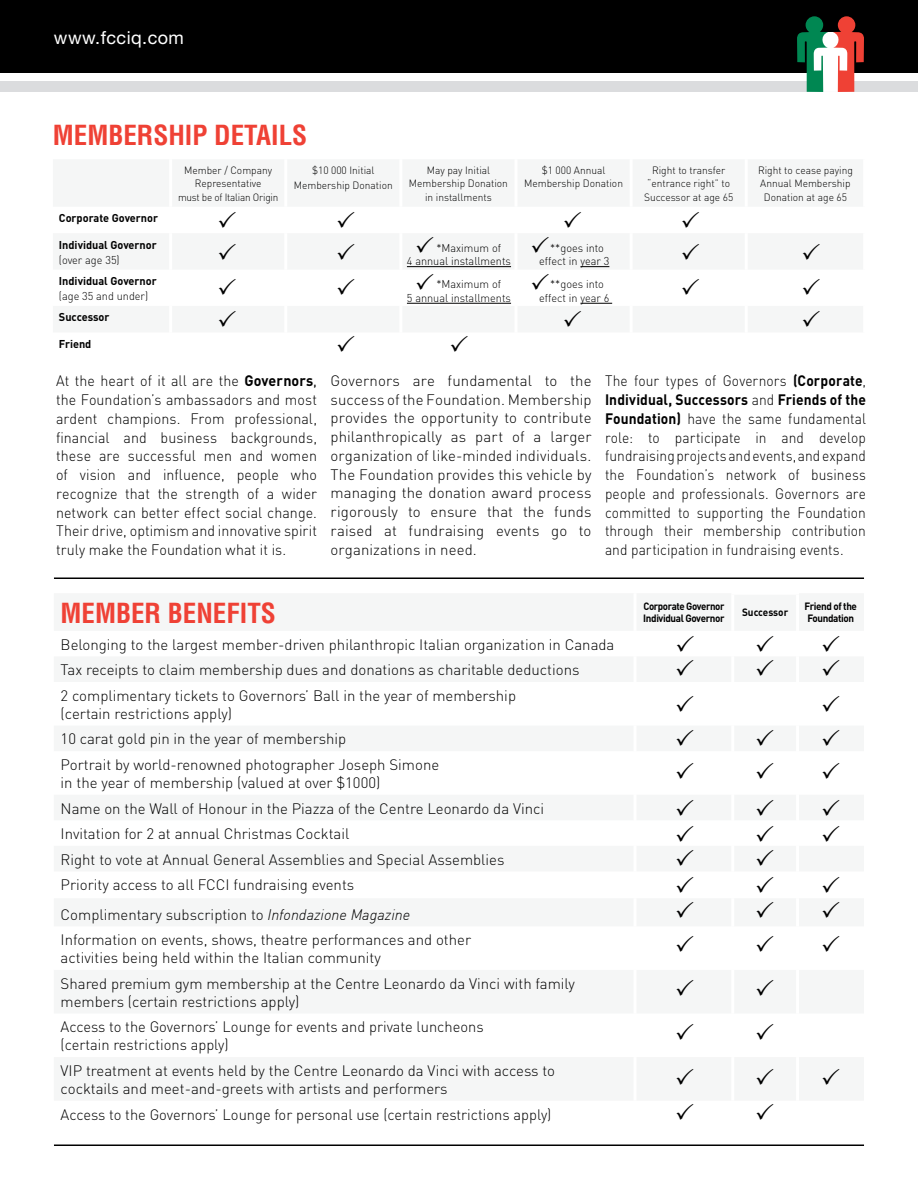
<style>
.page{position:relative;width:918px;height:1188px;background:#fff}
.page>*{position:absolute;margin:0;border:0;box-sizing:border-box;transform-origin:0 0}
.t1{font:700 condensed 27px "Helvetica";color:#ef4135}
.t2{font:18px "Helvetica Neue";letter-spacing:.025em;color:#fff}
.t3{font:300 15px/25.7px "DIN";color:#000}
.t4{font:300 15px/18.8px "DIN";color:#000;text-align:justify;scale:.92 1}
.t5{font:300 15px/18.8px "DIN";color:#000;text-align:justify;scale:.95 1}
.t6{font:300 11.25px/13.5px "DIN";color:#000}
.t7{font:700 11.25px "DIN";color:#000}
.t8{font:300 10.5px/13.5px "DIN";color:#000;text-align:center}
.t9{font:700 10.5px/12px "DIN";letter-spacing:-.04em;color:#000;scale:.92 1}
.t10{font:700 10.5px/12px "DIN";letter-spacing:-.04em;color:#000;scale:.94 1}
.t11{font:700 10.5px "DIN";color:#000;scale:.95 1}
.s1{font-weight:700}
.s2{font-weight:400}
.s3{font-style:italic}
</style>
<div class="page">
<div style="left:0;top:82px;width:918px;height:10px;background:#dbdcde"></div>
<div style="left:0;top:0;width:918px;height:73px;background:#000"></div>
<svg style="left:797px;top:16px;width:67px;height:76px"></svg>
<hr style="left:54px;top:1144px;width:810px;height:2px;background:#000">
<hr style="left:54px;top:578px;width:810px;height:1px;background:#000">
<hr style="left:407px;top:266px;width:104px;height:1px;background:#000">
<hr style="left:407px;top:303px;width:104px;height:1px;background:#000">
<svg style="left:580px;top:266px;width:29px;height:1px"></svg>
<hr style="left:580px;top:303px;width:32px;height:1px;background:#000">
<p class="t2" style="left:54px;top:26px;width:132px">www.fcciq.com</p>
<h1 class="t1" style="left:53px;top:118px;width:256px">MEMBERSHIP DETAILS</h1>
<p class="t8" style="left:178px;top:163px;width:102px">Member / Company<br>Representative<br>must be of Italian Origin</p>
<p class="t8" style="left:294px;top:162px;width:100px;line-height:15px">$10 000 Initial<br>Membership Donation</p>
<p class="t8" style="left:409px;top:163px;width:100px">May pay Initial<br>Membership Donation in installments</p>
<p class="t8" style="left:524px;top:163px;width:100px">$1 000 Annual<br>Membership Donation</p>
<p class="t8" style="left:644px;top:163px;width:91px">Right to transfer “entrance right” to<br>Successor at age 65</p>
<p class="t8" style="left:758px;top:163px;width:96px">Right to cease paying<br>Annual Membership<br>Donation at age 65</p>
<p class="t7" style="left:59px;top:211px;width:101px">Corporate Governor</p>
<p class="t7" style="left:59px;top:237px;width:99px">Individual Governor</p>
<p class="t6" style="left:59px;top:253px;width:62px">(over age 35)</p>
<p class="t7" style="left:59px;top:274px;width:99px">Individual Governor</p>
<p class="t6" style="left:59px;top:289px;width:91px">(age 35 and under)</p>
<p class="t7" style="left:59px;top:310px;width:52px">Successor</p>
<p class="t7" style="left:59px;top:336px;width:34px">Friend</p>
<p class="t5" style="left:56px;top:371px;width:276px">At the heart of it all are the <span class="s1">Governors</span><span class="s2">, </span>the Foundation’s ambassadors and most ardent champions. From professional, financial and business backgrounds, these are successful men and women of vision and influence, people who recognize that the strength of a wider network can better effect social change.<br>Their drive, optimism and innovative spirit truly make the Foundation what it is.</p>
<p class="t3" style="left:331px;top:371px;width:262px;line-height:18.8px;text-align:justify">Governors are fundamental to the success of the Foundation. Membership provides the opportunity to contribute philanthropically as part of a larger organization of like-minded individuals.<br>The Foundation provides this vehicle by managing the donation award process rigorously to ensure that the funds raised at fundraising events go to organizations in need.</p>
<p class="t4" style="left:605px;top:371px;width:285px">The four types of Governors <span class="s1">(Corporate</span>, <span class="s1">Individual, Successors</span> and <span class="s1">Friends of the Foundation)</span> have the same fundamental role: to participate in and develop fundraising projects and events, and expand the Foundation’s network of business people and professionals. Governors are committed to supporting the Foundation through their membership contribution and participation in fundraising events.</p>
<p class="t6" style="left:407px;top:241px;width:106px;text-indent:29px">*Maximum of<br>4 annual installments</p>
<p class="t6" style="left:407px;top:277px;width:106px;text-indent:29px">*Maximum of<br>5 annual installments</p>
<p class="t6" style="left:539px;top:241px;width:72px;text-align:center">**goes into effect in year 3</p>
<p class="t6" style="left:539px;top:277px;width:72px;text-align:center">**goes into effect in year 6</p>
<h1 class="t1" style="left:61px;top:596px;width:217px">MEMBER BENEFITS</h1>
<p class="t9" style="left:643px;top:600px;width:90px">Corporate Governor<br>Individual Governor</p>
<p class="t11" style="left:742px;top:606px;width:50px">Successor</p>
<p class="t10" style="left:805px;top:600px;width:57px">Friend of the<br>Foundation</p>
<p class="t3" style="left:61px;top:631px;width:555px">Belonging to the largest member-driven philanthropic Italian organization in Canada<br>Tax receipts to claim membership dues and donations as charitable deductions<br>2 complimentary tickets to Governors’ Ball in the year of membership</p>
<p class="t3" style="left:61px;top:700px;width:380px">(certain restrictions apply)<br>10 carat gold pin in the year of membership<br>Portrait by world-renowned photographer Joseph Simone</p>
<p class="t3" style="left:61px;top:770px;width:485px">in the year of membership (valued at over $1000)<br>Name on the Wall of Honour in the Piazza of the Centre Leonardo da Vinci Invitation for 2 at annual Christmas Cocktail<br>Right to vote at Annual General Assemblies and Special Assemblies Priority access to all FCCI fundraising events</p>
<p class="t3" style="left:61px;top:901px;width:412px">Complimentary subscription to <span class="s3">Infondazione Magazine<br></span>Information on events, shows, theatre performances and other</p>
<p class="t3" style="left:61px;top:945px;width:516px">activities being held within the Italian community<br>Shared premium gym membership at the Centre Leonardo da Vinci with family</p>
<p class="t3" style="left:61px;top:988px;width:425px">members (certain restrictions apply)<br>Access to the Governors’ Lounge for events and private luncheons</p>
<p class="t3" style="left:61px;top:1032px;width:496px">(certain restrictions apply)<br>VIP treatment at events held by the Centre Leonardo da Vinci with access to</p>
<p class="t3" style="left:61px;top:1076px;width:492px">cocktails and meet-and-greets with artists and performers<br>Access to the Governors’ Lounge for personal use (certain restrictions apply)</p>
</div>
